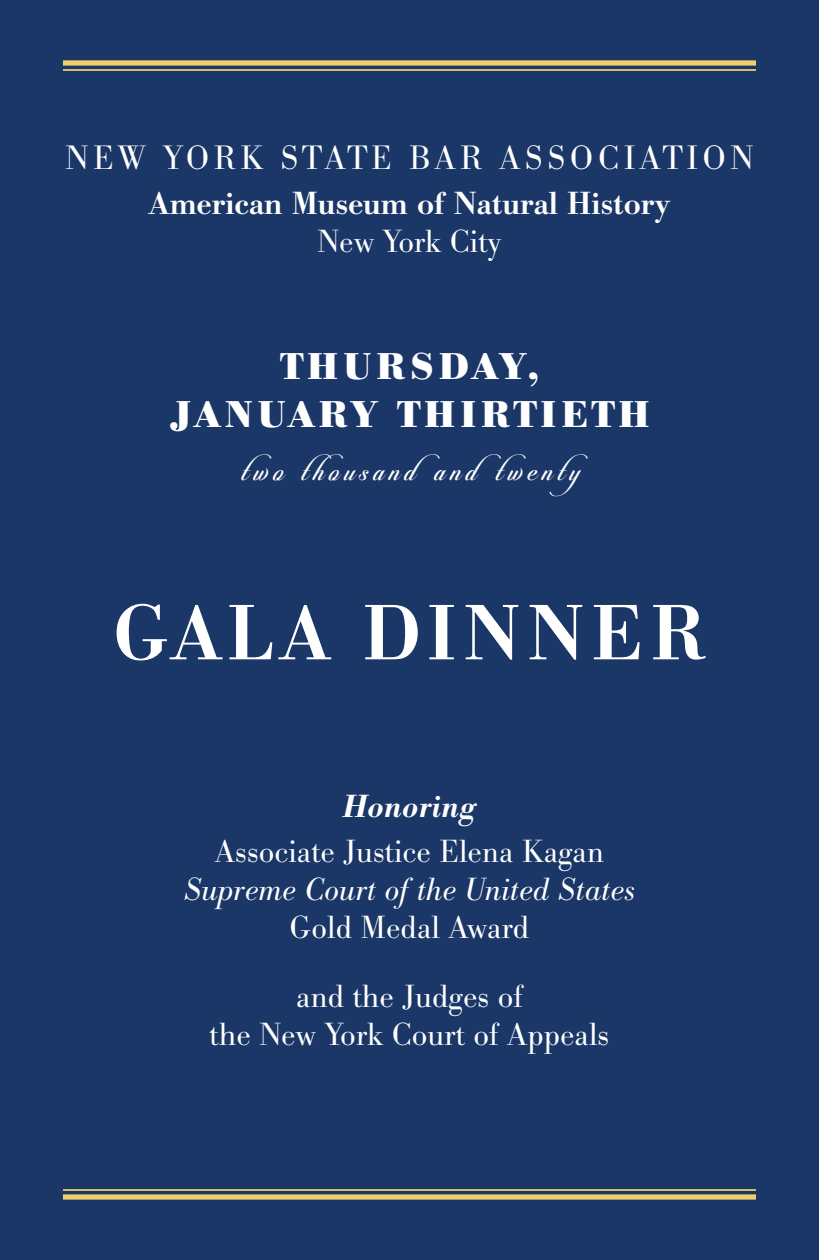
<style>
.page{position:relative;width:819px;height:1260px;background:#1a3768}
.page>*{position:absolute;margin:0;border:0;box-sizing:border-box;transform-origin:0 0}
.t1{font:500 77px "Bodoni BE";letter-spacing:.09em;color:#fff}
.t2{font:700 36.57px/47.6px "Bodoni BE";letter-spacing:.11em;color:#fff;text-align:center}
.t3{font:300 33.25px "Bodoni BE";letter-spacing:.12em;color:#fff}
.t4{font:32.38px "Candlescript Demo Version";letter-spacing:.15em;color:#fff}
.t5{font:300 31.5px/69.3px "Bodoni BE";color:#fff}
.t6{font:500 31.5px "Bodoni BE";color:#fff}
.t7{font:italic 300 31.5px "Bodoni BE";color:#fff}
.t8{font:italic 500 31.5px "Bodoni BE";color:#fff}
</style>
<div class="page">
<div style="left:63px;top:60px;width:693px;height:6px;background:#efd06c"></div>
<hr style="left:63px;top:69px;width:693px;height:2px;background:#efd06c">
<div style="left:63px;top:1194px;width:693px;height:6px;background:#efd06c"></div>
<hr style="left:63px;top:1189px;width:693px;height:2px;background:#efd06c">
<p class="t3" style="left:66px;top:138px;width:689px">NEW YORK STATE BAR ASSOCIATION</p>
<p class="t6" style="left:148px;top:185px;width:524px">American Museum of Natural History</p>
<p class="t5" style="left:318px;top:208px;width:185px">New York City</p>
<p class="t2" style="left:170px;top:343px;width:480px">THURSDAY,<br>JANUARY THIRTIETH</p>
<p class="t4" style="left:240px;top:450px;width:361px">two thousandandtwenty</p>
<h1 class="t1" style="left:114px;top:589px;width:593px">GALA DINNER</h1>
<p class="t8" style="left:343px;top:788px;width:135px">Honoring</p>
<p class="t5" style="left:215px;top:818px;width:391px">Associate Justice Elena Kagan</p>
<p class="t7" style="left:184px;top:871px;width:453px">Supreme Court of the United States</p>
<p class="t5" style="left:290px;top:894px;width:241px">Gold Medal Award and the Judges of</p>
<p class="t5" style="left:210px;top:1001px;width:401px">the New York Court of Appeals</p>
</div>
